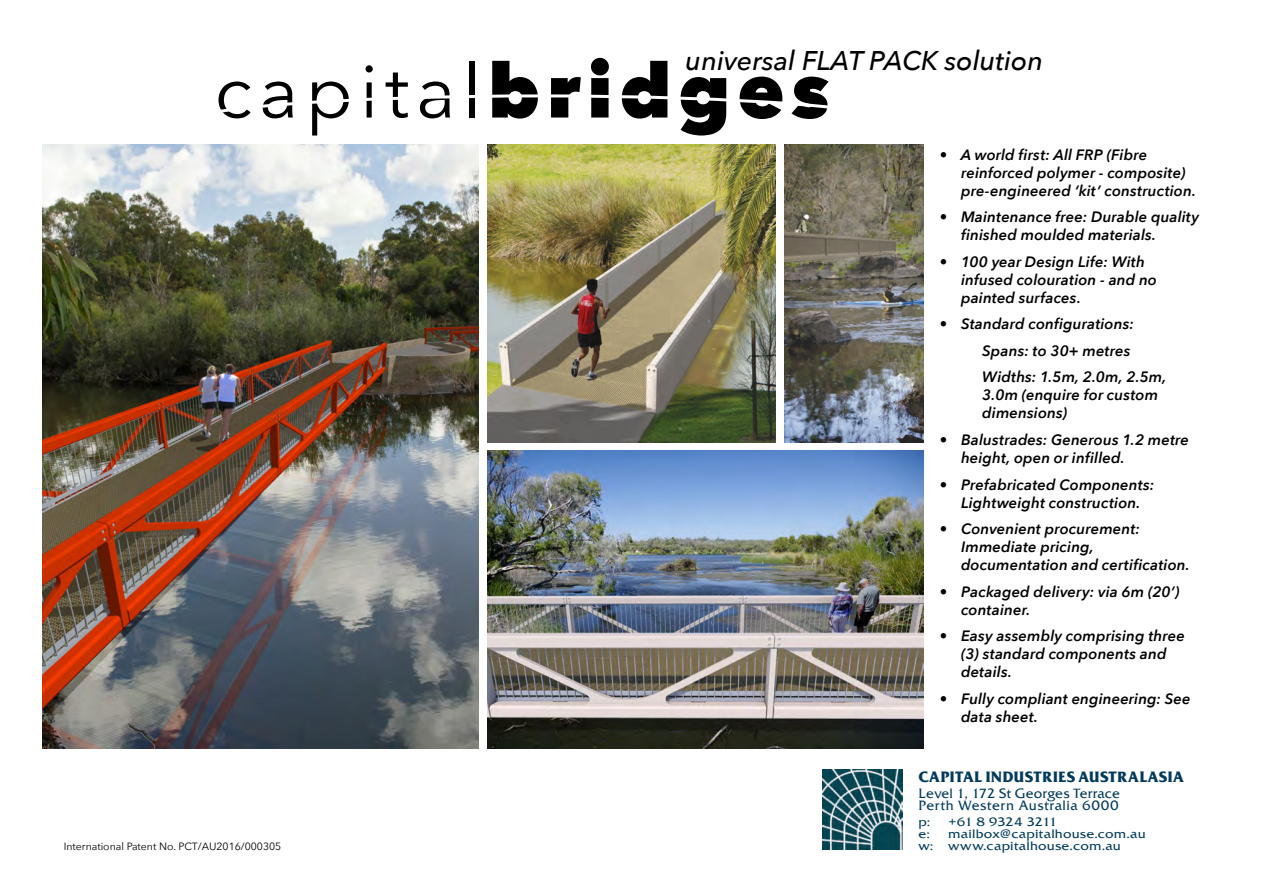
<style>
.page{position:relative;width:1263px;height:893px;background:#fff}
.page>*{position:absolute;margin:0;border:0;box-sizing:border-box;transform-origin:0 0}
.t1{font:75px "Avenir Next";letter-spacing:.09em;color:#000}
.t2{font:italic 500 27px "Avenir Next";color:#000}
.t3{font:italic 600 15px/18px "Avenir Next";letter-spacing:.01em;color:#000}
.t4{font:700 15px "Friz Qua";letter-spacing:.015em;color:#023b5a}
.t5{font:13.5px "Friz Qua";letter-spacing:.02em;color:#023b5a}
.t6{font:13.5px "Friz Qua";letter-spacing:.04em;color:#023b5a}
.t7{font:12.15px "Friz Qua";letter-spacing:.015em;color:#023b5a;scale:1.11 1}
.t8{font:12.15px "Friz Qua";letter-spacing:-.035em;color:#023b5a;scale:1.11 1}
.t9{font:10.5px "Avenir Next";color:#000}
.s1{font-weight:800}
</style>
<div class="page">
<img style="left:784px;top:145px;width:140px;height:297px">
<img style="left:487px;top:145px;width:288px;height:297px">
<img style="left:43px;top:145px;width:436px;height:603px">
<img style="left:487px;top:451px;width:437px;height:297px">
<img style="left:823px;top:770px;width:79px;height:80px">
<p class="t2" style="left:686px;top:37px;width:359px">universal FLAT PACK solution</p>
<p class="t1" style="left:214px;top:28px;width:617px">capital<span class="s1">bridges</span></p>
<p class="t9" style="left:64px;top:837px;width:219px">International Patent No. PCT/AU2016/000305</p>
<p class="t3" style="left:961px;top:145px;width:236px;text-indent:-21px">• A world first: All FRP (Fibre reinforced polymer - composite) pre-engineered ‘kit’ construction.</p>
<p class="t3" style="left:961px;top:208px;width:240px;text-indent:-21px">• Maintenance free: Durable quality finished moulded materials.</p>
<p class="t3" style="left:961px;top:252px;width:197px;text-indent:-21px">• 100 year Design Life: With infused colouration - and no painted surfaces.</p>
<p class="t3" style="left:940px;top:315px;width:196px">• Standard configurations:</p>
<p class="t3" style="left:982px;top:341px;width:150px">Spans: to 30+ metres</p>
<p class="t3" style="left:982px;top:368px;width:185px">Widths: 1.5m, 2.0m, 2.5m,<br>3.0m (enquire for custom dimensions)</p>
<p class="t3" style="left:961px;top:430px;width:229px;text-indent:-21px">• Balustrades: Generous 1.2 metre height, open or infilled.</p>
<p class="t3" style="left:940px;top:475px;width:216px;text-align:center">• Prefabricated Components:<br>Lightweight construction.</p>
<p class="t3" style="left:961px;top:519px;width:230px;text-indent:-21px">• Convenient procurement:<br>Immediate pricing, documentation and certification.</p>
<p class="t3" style="left:961px;top:582px;width:220px;text-indent:-21px">• Packaged delivery: via 6m (20’) container.</p>
<p class="t3" style="left:961px;top:626px;width:225px;text-indent:-21px">• Easy assembly comprising three (3) standard components and details.</p>
<p class="t3" style="left:961px;top:689px;width:231px;text-indent:-21px">• Fully compliant engineering: See data sheet.</p>
<p class="t4" style="left:918px;top:767px;width:267px">CAPITAL INDUSTRIES AUSTRALASIA</p>
<p class="t5" style="left:918px;top:785px;width:203px">Level 1, 172 St Georges Terrace</p>
<p class="t6" style="left:918px;top:797px;width:202px">Perth Western Australia 6000</p>
<p class="t7" style="left:918px;top:814px;width:12px">p:</p>
<p class="t8" style="left:948px;top:814px;width:100px">+61 8 9324 3211</p>
<p class="t7" style="left:918px;top:826px;width:12px">e:</p>
<p class="t7" style="left:948px;top:826px;width:179px">mailbox@capitalhouse.com.au</p>
<p class="t7" style="left:918px;top:838px;width:184px">w: www.capitalhouse.com.au</p>
</div>
